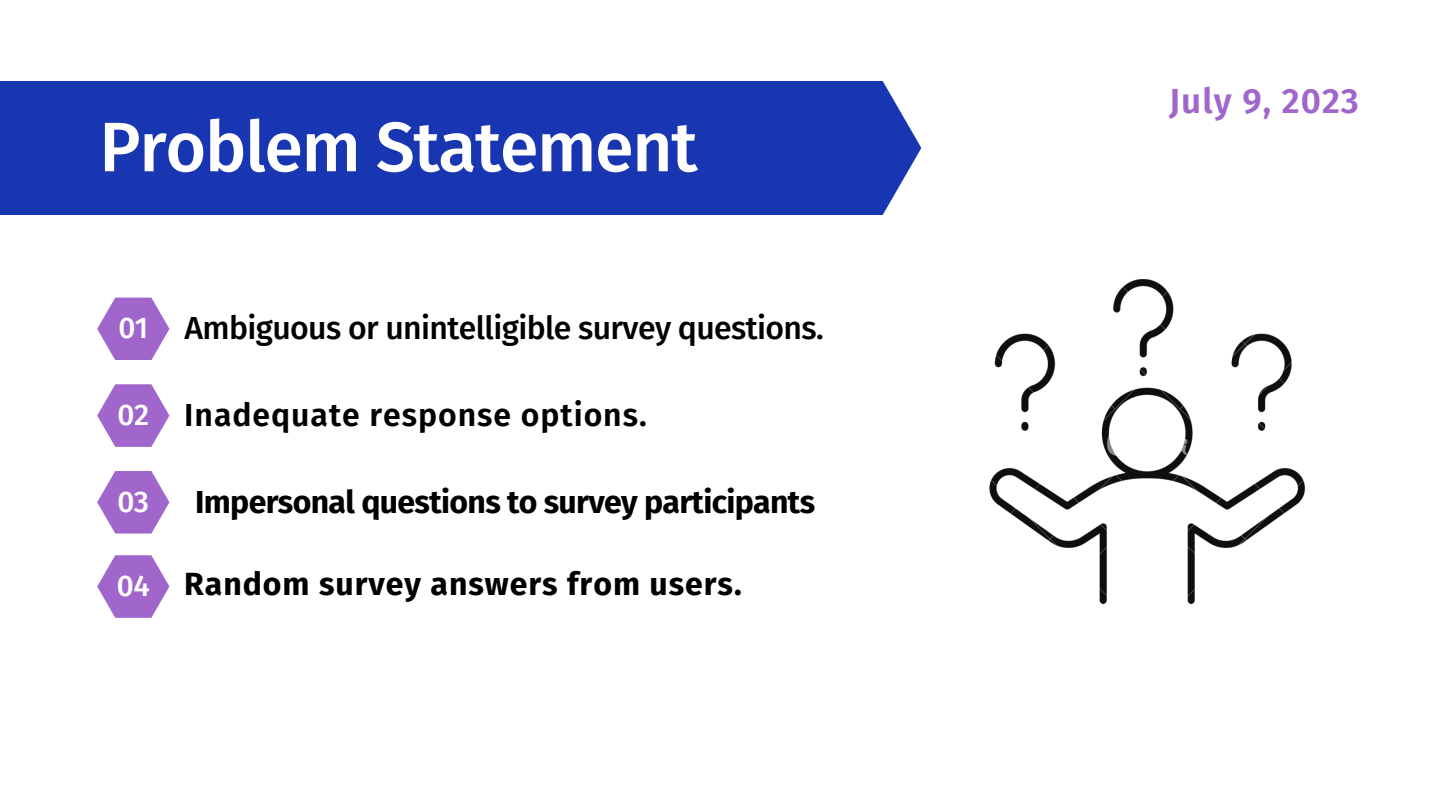
<style>
.page{position:relative;width:1440px;height:810px;background:#fff}
.page>*{position:absolute;margin:0;border:0;box-sizing:border-box;transform-origin:0 0}
.t1{font:500 70px "Fira Sans";letter-spacing:-.02em;color:#fff}
.t2{font:600 35px "Fira Sans";letter-spacing:.03em;color:#a066cb}
.t3{font:500 32px "Fira Sans";letter-spacing:-.02em;color:#000}
.t4{font:700 32px "Fira Sans";letter-spacing:-.02em;color:#000}
.t5{font:700 32px "Fira Sans";letter-spacing:.03em;color:#000}
.t6{font:600 32px "Fira Sans";letter-spacing:.03em;color:#000}
.t7{font:500 29.8px "Fira Sans";letter-spacing:-.02em;color:#fff}
</style>
<div class="page">
<div style="left:0;top:81px;width:921px;height:134px;background:#1836b2"></div>
<svg style="left:97px;top:298px;width:72px;height:62px"></svg>
<svg style="left:97px;top:384px;width:72px;height:63px"></svg>
<svg style="left:97px;top:471px;width:72px;height:63px"></svg>
<svg style="left:97px;top:555px;width:72px;height:63px"></svg>
<img style="left:989px;top:280px;width:317px;height:324px">
<p class="t1" style="left:99px;top:106px;width:600px">Problem Statement</p>
<p class="t7" style="left:118px;top:311px;width:31px">01</p>
<p class="t3" style="left:185px;top:309px;width:641px">Ambiguous or unintelligible survey questions.</p>
<p class="t7" style="left:118px;top:397px;width:33px">02</p>
<p class="t6" style="left:184px;top:396px;width:464px">Inadequate response options.</p>
<p class="t7" style="left:118px;top:484px;width:33px">03</p>
<p class="t4" style="left:195px;top:483px;width:621px">Impersonal questions to survey participants</p>
<p class="t7" style="left:117px;top:568px;width:34px">04</p>
<p class="t5" style="left:184px;top:565px;width:559px">Random survey answers from users.</p>
<p class="t2" style="left:1169px;top:80px;width:191px">July 9, 2023</p>
</div>
